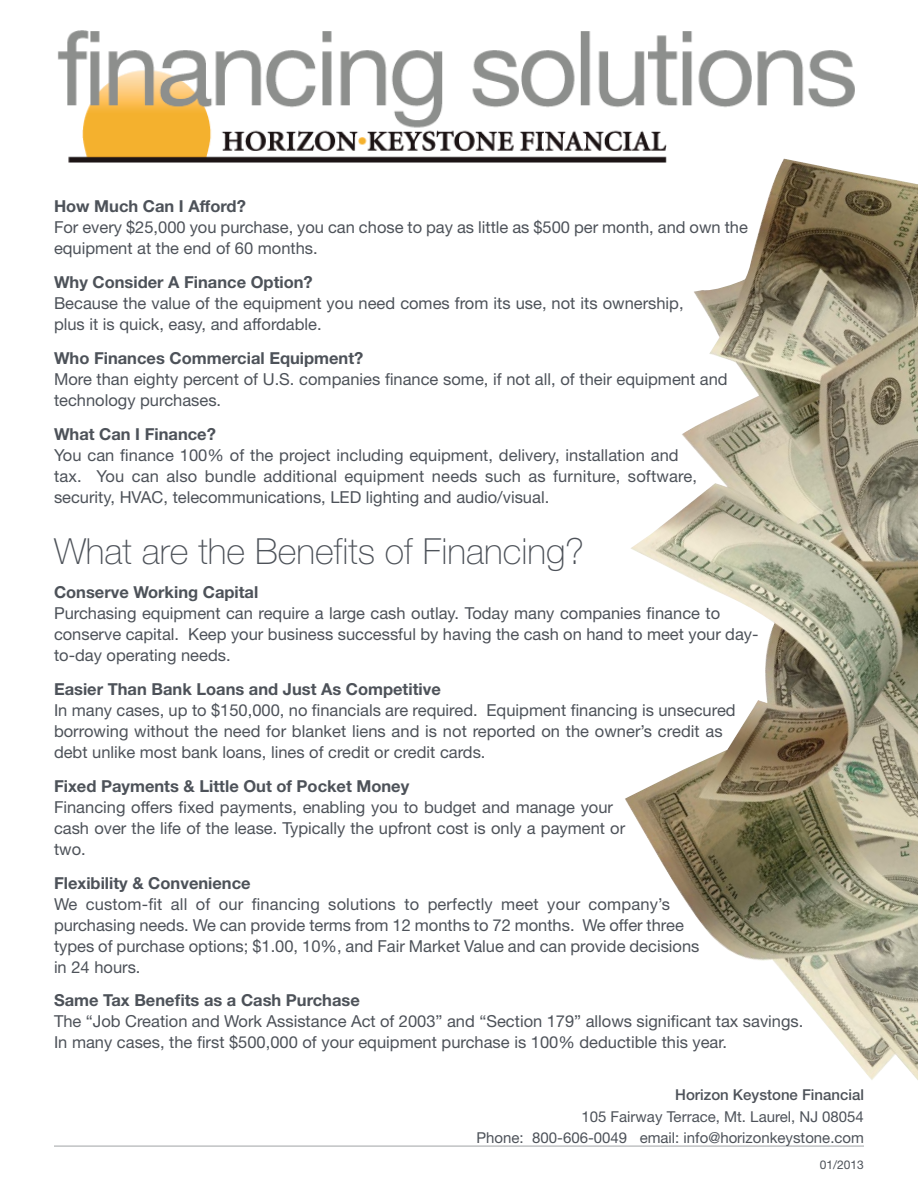
<style>
.page{position:relative;width:918px;height:1188px;background:#fff}
.page>*{position:absolute;margin:0;border:0;box-sizing:border-box;transform-origin:0 0}
.t1{font:100 36px "Helvetica Neue";color:#4d5259}
.t2{font:16.5px/21px "Helvetica Neue";color:#4d5259}
.t3{font:700 16.5px "Helvetica Neue";color:#4d5259}
.t4{font:15px/21px "Helvetica Neue";color:#4d5259;text-align:right}
.t5{font:500 15px "Helvetica Neue";color:#4d5259}
.t6{font:12px "Helvetica Neue";color:#4d5259}
</style>
<div class="page">
<img style="left:58px;top:30px;width:797px;height:133px">
<img style="left:625px;top:159px;width:293px;height:921px">
<hr style="left:54px;top:1146px;width:810px;height:1px;background:#a0a3a6">
<p class="t3" style="left:54px;top:200px;width:193px">How Much Can I Afford?</p>
<p class="t2" style="left:54px;top:218px;width:696px">For every $25,000 you purchase, you can chose to pay as little as $500 per month, and own the equipment at the end of 60 months.</p>
<p class="t3" style="left:54px;top:276px;width:260px">Why Consider A Finance Option?</p>
<p class="t2" style="left:54px;top:294px;width:631px">Because the value of the equipment you need comes from its use, not its ownership, plus it is quick, easy, and affordable.</p>
<p class="t3" style="left:54px;top:352px;width:311px">Who Finances Commercial Equipment?</p>
<p class="t2" style="left:54px;top:370px;width:675px">More than eighty percent of U.S. companies finance some, if not all, of their equipment and technology purchases.</p>
<p class="t3" style="left:54px;top:428px;width:163px">What Can I Finance?</p>
<p class="t2" style="left:54px;top:446px;width:645px">You can finance 100% of the project including equipment, delivery, installation and tax. You can also bundle additional equipment needs such as furniture, software, security, HVAC, telecommunications, LED lighting and audio/visual.</p>
<h1 class="t1" style="left:54px;top:538px;width:532px">What are the Benefits of Financing?</h1>
<p class="t3" style="left:54px;top:586px;width:206px">Conserve Working Capital</p>
<p class="t2" style="left:54px;top:604px;width:706px">Purchasing equipment can require a large cash outlay. Today many companies finance to conserve capital. Keep your business successful by having the cash on hand to meet your day&shy;to-day operating needs.</p>
<p class="t3" style="left:54px;top:683px;width:388px">Easier Than Bank Loans and Just As Competitive</p>
<p class="t2" style="left:54px;top:701px;width:683px">In many cases, up to $150,000, no financials are required. Equipment financing is unsecured borrowing without the need for blanket liens and is not reported on the owner’s credit as debt unlike most bank loans, lines of credit or credit cards.</p>
<p class="t3" style="left:54px;top:780px;width:357px">Fixed Payments &amp; Little Out of Pocket Money</p>
<p class="t2" style="left:54px;top:798px;width:573px">Financing offers fixed payments, enabling you to budget and manage your cash over the life of the lease. Typically the upfront cost is only a payment or two.</p>
<p class="t3" style="left:54px;top:877px;width:198px">Flexibility &amp; Convenience</p>
<p class="t2" style="left:54px;top:895px;width:647px">We custom-fit all of our financing solutions to perfectly meet your company’s purchasing needs. We can provide terms from 12 months to 72 months. We offer three types of purchase options; $1.00, 10%, and Fair Market Value and can provide decisions in 24 hours.</p>
<p class="t3" style="left:54px;top:995px;width:307px">Same Tax Benefits as a Cash Purchase</p>
<p class="t2" style="left:54px;top:1013px;width:751px">The “Job Creation and Work Assistance Act of 2003” and “Section 179” allows significant tax savings.<br>In many cases, the first $500,000 of your equipment purchase is 100% deductible this year.</p>
<p class="t5" style="left:675px;top:1090px;width:190px">Horizon Keystone Financial</p>
<p class="t4" style="left:477px;top:1108px;width:389px">105 Fairway Terrace, Mt. Laurel, NJ 08054<br>Phone: 800-606-0049 email: info@horizonkeystone.com</p>
<p class="t6" style="left:820px;top:1160px;width:46px">01/2013</p>
</div>
